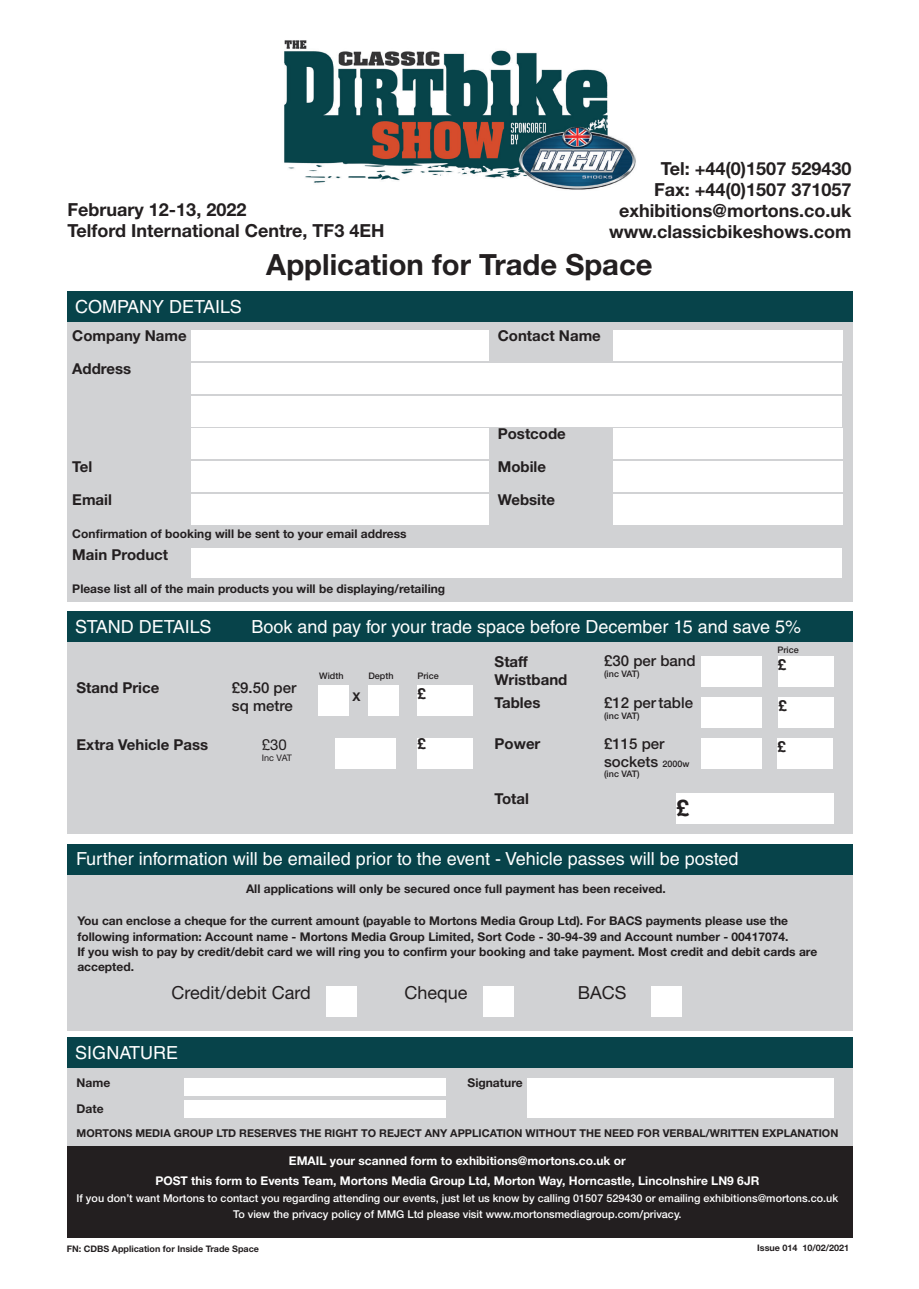
<style>
.page{position:relative;width:919px;height:1289px;background:#fff}
.page>*{position:absolute;margin:0;border:0;box-sizing:border-box;transform-origin:0 0}
.t1{font:700 29.25px "Helvetica Neue LT Std";color:#231f20}
.t2{font:700 22.5px "Helvetica Neue LT Std";color:#231f20}
.t3{font:18px "Helvetica LT Std";color:#fff}
.t4{font:700 18px "Helvetica Neue LT Std";color:#231f20}
.t5{font:18px "Helvetica Neue LT Std";color:#231f20}
.t6{font:700 15px "Helvetica Neue LT Std";color:#231f20}
.t7{font:500 15px/18px "Helvetica Neue LT Std";color:#231f20}
.t8{font:15px "Helvetica Neue LT Std";color:#231f20}
.t9{font:700 12px/15px "Helvetica Neue LT Std";color:#231f20}
.t10{font:700 12px "Helvetica Neue LT Std";color:#fff}
.t11{font:500 10.8px "Helvetica Neue LT Std";color:#fff}
.t12{font:700 10.8px "Helvetica Neue LT Std";color:#231f20}
.t13{font:700 9px "Helvetica Neue LT Std";color:#231f20}
.t14{font:500 9px "Helvetica Neue LT Std";color:#231f20}
.t15{font:9px "Helvetica Neue LT Std";letter-spacing:-.025em;color:#231f20}
.s1{font-size:9px}
</style>
<div class="page">
<div style="left:67px;top:299px;width:785px;height:302px;background:#d1d2d4"></div>
<div style="left:67px;top:291px;width:785px;height:31px;background:#07434a"></div>
<div style="left:191px;top:330px;width:298px;height:31px;background:#fff"></div>
<div style="left:191px;top:363px;width:651px;height:30px;background:#fff"></div>
<div style="left:191px;top:428px;width:298px;height:31px;background:#fff"></div>
<div style="left:191px;top:461px;width:298px;height:30px;background:#fff"></div>
<div style="left:191px;top:494px;width:298px;height:30px;background:#fff"></div>
<div style="left:191px;top:548px;width:651px;height:30px;background:#fff"></div>
<div style="left:191px;top:396px;width:651px;height:30px;background:#fff"></div>
<div style="left:612px;top:330px;width:230px;height:31px;background:#fff"></div>
<div style="left:612px;top:428px;width:230px;height:31px;background:#fff"></div>
<div style="left:612px;top:461px;width:230px;height:30px;background:#fff"></div>
<div style="left:612px;top:494px;width:230px;height:30px;background:#fff"></div>
<div style="left:67px;top:632px;width:785px;height:201px;background:#d1d2d4"></div>
<div style="left:67px;top:611px;width:785px;height:31px;background:#07434a"></div>
<div style="left:67px;top:1041px;width:785px;height:105px;background:#d1d2d4"></div>
<div style="left:67px;top:1037px;width:785px;height:30px;background:#07434a"></div>
<div style="left:184px;top:1078px;width:261px;height:18px;background:#fff"></div>
<div style="left:184px;top:1100px;width:261px;height:17px;background:#fff"></div>
<div style="left:527px;top:1078px;width:306px;height:39px;background:#fff"></div>
<div style="left:700px;top:656px;width:61px;height:30px;background:#fff"></div>
<div style="left:700px;top:697px;width:61px;height:30px;background:#fff"></div>
<div style="left:700px;top:738px;width:61px;height:30px;background:#fff"></div>
<div style="left:676px;top:793px;width:157px;height:31px;background:#fff"></div>
<div style="left:318px;top:685px;width:30px;height:31px;background:#fff"></div>
<div style="left:368px;top:685px;width:30px;height:31px;background:#fff"></div>
<div style="left:417px;top:685px;width:55px;height:31px;background:#fff"></div>
<div style="left:778px;top:656px;width:55px;height:30px;background:#fff"></div>
<div style="left:778px;top:697px;width:55px;height:30px;background:#fff"></div>
<div style="left:777px;top:738px;width:55px;height:30px;background:#fff"></div>
<div style="left:67px;top:1146px;width:785px;height:91px;background:#231f20"></div>
<img style="left:284px;top:40px;width:352px;height:150px">
<div style="left:68px;top:866px;width:784px;height:164px;background:#d1d2d4"></div>
<div style="left:68px;top:843px;width:784px;height:31px;background:#07434a"></div>
<div style="left:326px;top:985px;width:31px;height:31px;background:#fff"></div>
<div style="left:483px;top:985px;width:30px;height:31px;background:#fff"></div>
<div style="left:651px;top:985px;width:30px;height:31px;background:#fff"></div>
<div style="left:334px;top:738px;width:61px;height:30px;background:#fff"></div>
<div style="left:417px;top:738px;width:55px;height:30px;background:#fff"></div>
<p class="t4" style="left:660px;top:157px;width:192px">Tel: +44(0)1507 529430</p>
<p class="t4" style="left:654px;top:178px;width:199px">Fax: +44(0)1507 371057</p>
<p class="t4" style="left:619px;top:199px;width:234px">exhibitions@mortons.co.uk</p>
<p class="t4" style="left:609px;top:220px;width:244px">www.classicbikeshows.com</p>
<p class="t1" style="left:266px;top:246px;width:388px">Application for Trade Space</p>
<p class="t4" style="left:68px;top:198px;width:180px">February 12-13, 2022</p>
<p class="t4" style="left:68px;top:219px;width:318px">Telford International Centre, TF3 4EH</p>
<p class="t3" style="left:75px;top:296px;width:168px">COMPANY DETAILS</p>
<p class="t6" style="left:72px;top:326px;width:116px">Company Name</p>
<p class="t6" style="left:72px;top:359px;width:60px">Address</p>
<p class="t6" style="left:72px;top:457px;width:21px">Tel</p>
<p class="t6" style="left:72px;top:490px;width:41px">Email</p>
<p class="t9" style="left:72px;top:526px;width:336px">Confirmation of booking will be sent to your email address</p>
<p class="t6" style="left:72px;top:546px;width:97px">Main Product</p>
<p class="t9" style="left:72px;top:581px;width:374px">Please list all of the main products you will be displaying/retailing</p>
<p class="t6" style="left:497px;top:326px;width:105px">Contact Name</p>
<p class="t6" style="left:497px;top:424px;width:70px">Postcode</p>
<p class="t6" style="left:497px;top:457px;width:50px">Mobile</p>
<p class="t6" style="left:497px;top:490px;width:59px">Website</p>
<p class="t3" style="left:75px;top:616px;width:138px">STAND DETAILS</p>
<p class="t3" style="left:251px;top:616px;width:551px">Book and pay for your trade space before December 15 and save 5%</p>
<p class="t6" style="left:77px;top:678px;width:84px">Stand Price</p>
<p class="t7" style="left:232px;top:678px;width:66px">£9.50 per</p>
<p class="t7" style="left:232px;top:696px;width:62px">sq metre</p>
<p class="t6" style="left:77px;top:735px;width:133px">Extra Vehicle Pass</p>
<p class="t8" style="left:262px;top:736px;width:27px">£30</p>
<p class="t15" style="left:262px;top:752px;width:31px">Inc VAT</p>
<p class="t14" style="left:319px;top:670px;width:26px">Width</p>
<p class="t14" style="left:368px;top:670px;width:27px">Depth</p>
<p class="t14" style="left:417px;top:670px;width:23px">Price</p>
<p class="t9" style="left:352px;top:688px;width:10px">X</p>
<p class="t6" style="left:417px;top:684px;width:10px">£</p>
<p class="t6" style="left:417px;top:734px;width:10px">£</p>
<p class="t7" style="left:604px;top:651px;width:93px">£30 per band</p>
<p class="t14" style="left:604px;top:668px;width:37px">(inc VAT)</p>
<p class="t6" style="left:494px;top:652px;width:35px">Staff</p>
<p class="t6" style="left:494px;top:670px;width:74px">Wristband</p>
<p class="t6" style="left:494px;top:693px;width:47px">Tables</p>
<p class="t7" style="left:604px;top:693px;width:90px">£12 per table</p>
<p class="t14" style="left:604px;top:710px;width:37px">(inc VAT)</p>
<p class="t6" style="left:494px;top:734px;width:47px">Power</p>
<p class="t7" style="left:604px;top:734px;width:87px">£115 per sockets <span class="s1">2000w</span></p>
<p class="t14" style="left:604px;top:769px;width:37px">(inc VAT)</p>
<p class="t6" style="left:494px;top:789px;width:36px">Total</p>
<p class="t2" style="left:676px;top:793px;width:14px">£</p>
<p class="t3" style="left:76px;top:848px;width:664px">Further information will be emailed prior to the event - Vehicle passes will be posted</p>
<p class="t14" style="left:777px;top:644px;width:23px">Price</p>
<p class="t6" style="left:778px;top:655px;width:10px">£</p>
<p class="t6" style="left:778px;top:696px;width:10px">£</p>
<p class="t6" style="left:777px;top:737px;width:10px">£</p>
<p class="t9" style="left:246px;top:881px;width:421px">All applications will only be secured once full payment has been received.</p>
<p class="t9" style="left:77px;top:912px;width:712px">You can enclose a cheque for the current amount (payable to Mortons Media Group Ltd). For BACS payments please use the</p>
<p class="t9" style="left:77px;top:929px;width:712px">following information: Account name - Mortons Media Group Limited, Sort Code - 30-94-39 and Account number - 00417074.</p>
<p class="t9" style="left:77px;top:944px;width:741px">If you wish to pay by credit/debit card we will ring you to confirm your booking and take payment. Most credit and debit cards are accepted.</p>
<p class="t5" style="left:171px;top:981px;width:141px">Credit/debit Card</p>
<p class="t5" style="left:404px;top:981px;width:65px">Cheque</p>
<p class="t5" style="left:577px;top:981px;width:50px">BACS</p>
<p class="t3" style="left:75px;top:1042px;width:104px">SIGNATURE</p>
<p class="t9" style="left:77px;top:1075px;width:35px">Name</p>
<p class="t9" style="left:467px;top:1075px;width:57px">Signature</p>
<p class="t9" style="left:77px;top:1100px;width:29px">Date</p>
<p class="t12" style="left:77px;top:1126px;width:763px">MORTONS MEDIA GROUP LTD RESERVES THE RIGHT TO REJECT ANY APPLICATION WITHOUT THE NEED FOR VERBAL/WRITTEN EXPLANATION</p>
<p class="t10" style="left:289px;top:1153px;width:338px">EMAIL your scanned form to exhibitions@mortons.co.uk or</p>
<p class="t10" style="left:155px;top:1173px;width:605px">POST this form to Events Team, Mortons Media Group Ltd, Morton Way, Horncastle, Lincolnshire LN9 6JR</p>
<p class="t11" style="left:77px;top:1191px;width:763px">If you don’t want Mortons to contact you regarding attending our events, just let us know by calling 01507 529430 or emailing exhibitions@mortons.co.uk</p>
<p class="t11" style="left:233px;top:1207px;width:450px">To view the privacy policy of MMG Ltd please visit www.mortonsmediagroup.com/privacy.</p>
<p class="t13" style="left:67px;top:1242px;width:194px">FN: CDBS Application for Inside Trade Space</p>
<p class="t13" style="left:757px;top:1242px;width:94px">Issue 014 10/02/2021</p>
</div>
